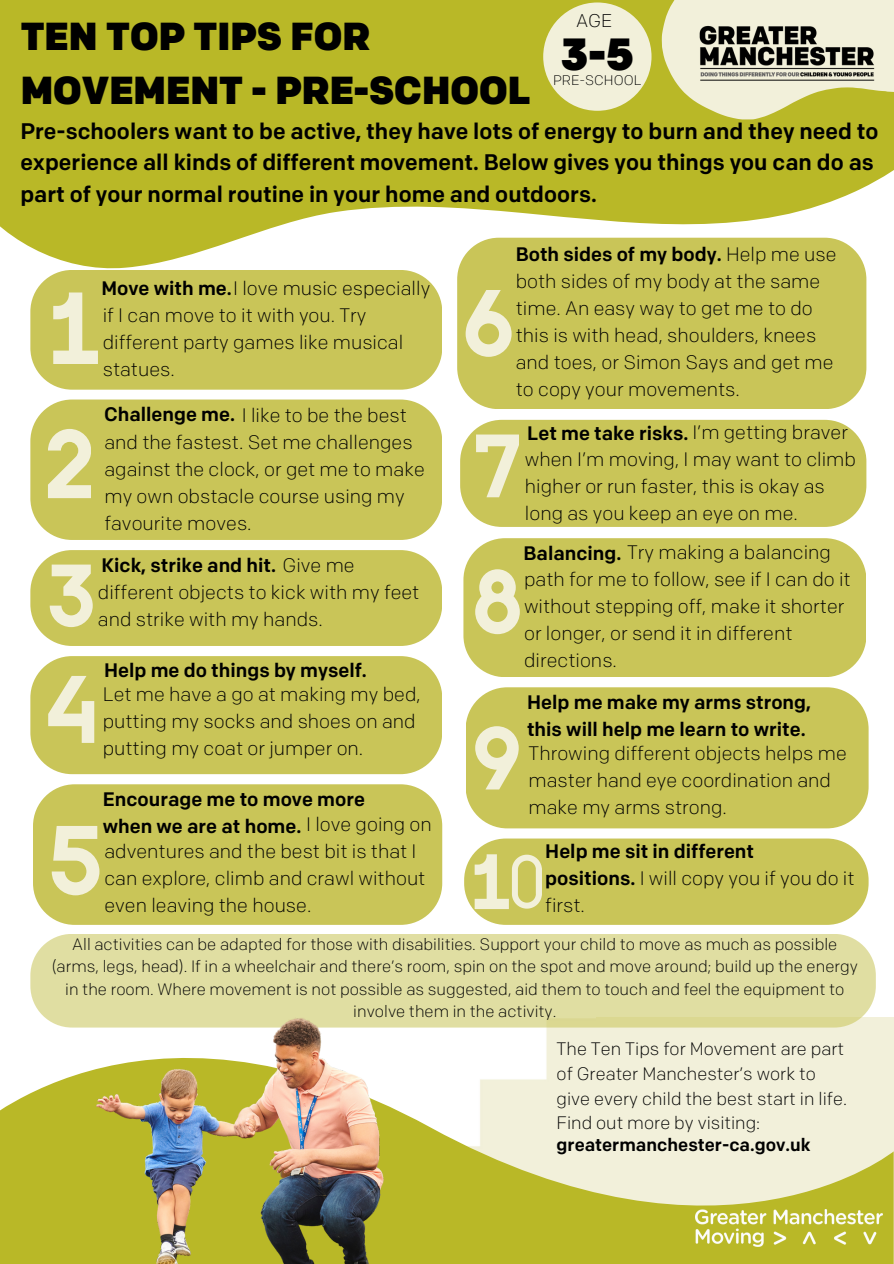
<style>
.page{position:relative;width:894px;height:1264px;background:#fff}
.page>*{position:absolute;margin:0;border:0;box-sizing:border-box;transform-origin:0 0}
.t1{font:900 45px "Colfax";color:#000}
.t2{font:900 39px/54px "Colfax";color:#000}
.t3{font:500 22.5px/31.5px "Colfax";color:#000}
.t4{font:300 19.5px/27px "Colfax";color:#000}
.t5{font:500 19.5px/27px "Colfax";color:#000}
.t6{font:300 18.3px "Colfax";color:#000}
.t7{font:300 18px/24.8px "Colfax";color:#000}
.t8{font:500 18px "Colfax";color:#000}
.t9{font:300 16.5px/22.5px "Colfax";color:#000;text-align:center}
.t10{font:300 13.8px "Colfax";color:#000}
.s1{color:#c9c558}
.s2{font-weight:500}
.s3{font-weight:300}
</style>
<div class="page">
<svg style="left:0;top:0;width:893px;height:273px;background:#c3c246"></svg>
<div style="left:457px;top:238px;width:409px;height:171px;background:#c9c558;border-radius:42px"></div>
<div style="left:30px;top:399px;width:412px;height:141px;background:#c9c558;border-radius:42px"></div>
<div style="left:30px;top:550px;width:412px;height:96px;background:#c9c558;border-radius:42px"></div>
<div style="left:33px;top:784px;width:409px;height:140px;background:#c9c558;border-radius:42px"></div>
<div style="left:460px;top:420px;width:406px;height:107px;background:#c9c558;border-radius:42px"></div>
<div style="left:463px;top:538px;width:403px;height:139px;background:#c9c558;border-radius:42px"></div>
<div style="left:465px;top:687px;width:403px;height:141px;background:#c9c558;border-radius:42px"></div>
<div style="left:464px;top:838px;width:404px;height:86px;background:#c9c558;border-radius:42px"></div>
<svg style="left:661px;top:0;width:232px;height:119px;background:#dfdd9f"></svg>
<img style="left:693px;top:19px;width:188px;height:69px">
<div style="left:30px;top:270px;width:412px;height:119px;background:#c9c558;border-radius:42px"></div>
<svg style="left:53px;top:292px;width:45px;height:72px"></svg>
<svg style="left:48px;top:429px;width:43px;height:69px"></svg>
<svg style="left:50px;top:564px;width:42px;height:63px"></svg>
<svg style="left:52px;top:826px;width:47px;height:69px"></svg>
<svg style="left:465px;top:290px;width:46px;height:66px"></svg>
<svg style="left:476px;top:434px;width:42px;height:63px"></svg>
<svg style="left:475px;top:569px;width:44px;height:65px"></svg>
<svg style="left:475px;top:726px;width:43px;height:63px"></svg>
<svg style="left:474px;top:854px;width:67px;height:55px"></svg>
<div style="left:30px;top:656px;width:412px;height:118px;background:#c9c558;border-radius:42px"></div>
<svg style="left:48px;top:676px;width:46px;height:67px"></svg>
<div style="left:543px;top:2px;width:108px;height:109px;background:#f2f0da;border-radius:50%"></div>
<div style="left:30px;top:933px;width:845px;height:94px;background:#e0dea2;border-radius:42px"></div>
<svg style="left:0;top:966px;width:893px;height:297px;fill:#f2f0da"></svg>
<img style="left:695px;top:1209px;width:186px;height:37px">
<img style="left:4px;top:1007px;width:529px;height:256px">
<p class="t2" style="left:21px;top:13px;width:511px">TEN TOP TIPS FOR<br>MOVEMENT - PRE-SCHOOL</p>
<p class="t6" style="left:576px;top:13px;width:38px">AGE</p>
<p class="t1" style="left:560px;top:36px;width:75px">3-5</p>
<p class="t10" style="left:553px;top:75px;width:90px">PRE-SCHOOL</p>
<p class="t3" style="left:20px;top:117px;width:859px">Pre-schoolers want to be active, they have lots of energy to burn and they need to experience all kinds of different movement. Below gives you things you can do as part of your normal routine in your home and outdoors.</p>
<p class="t5" style="left:101px;top:277px;width:132px">Move with me.</p>
<p class="t4" style="left:103px;top:277px;width:329px;text-indent:93px"><span class="s1">m</span> I love music especially if I can move to it with you. Try different party games like musical statues.</p>
<p class="t4" style="left:104px;top:403px;width:322px"><span class="s2">Challenge me.</span> I like to be the best and the fastest. Set me challenges against the clock, or get me to make my own obstacle course using my favourite moves.</p>
<p class="t4" style="left:98px;top:554px;width:323px"><span class="s2">Kick, strike and hit.</span> Give me different objects to kick with my feet and strike with my hands.</p>
<p class="t5" style="left:104px;top:658px;width:264px">Help me do things by myself.</p>
<p class="t4" style="left:103px;top:682px;width:319px">Let me have a go at making my bed, putting my socks and shoes on and putting my coat or jumper on.</p>
<p class="t5" style="left:103px;top:787px;width:330px">Encourage me to move more<br>when we are at home. <span class="s3">I love going on</span></p>
<p class="t4" style="left:104px;top:839px;width:322px">adventures and the best bit is that I can explore, climb and crawl without even leaving the house.</p>
<p class="t4" style="left:515px;top:242px;width:322px"><span class="s2">Both sides of my body.</span> Help me use both sides of my body at the same time. An easy way to get me to do this is with head, shoulders, knees and toes, or Simon Says and get me to copy your movements.</p>
<p class="t4" style="left:525px;top:420px;width:332px"><span class="s2">Let me take risks.</span> I’m getting braver when I’m moving, I may want to climb higher or run faster, this is okay as long as you keep an eye on me.</p>
<p class="t4" style="left:523px;top:540px;width:328px"><span class="s2">Balancing.</span> Try making a balancing path for me to follow, see if I can do it without stepping off, make it shorter or longer, or send it in different directions.</p>
<p class="t5" style="left:527px;top:690px;width:285px">Help me make my arms strong, this will help me learn to write.</p>
<p class="t4" style="left:528px;top:741px;width:319px">Throwing different objects helps me master hand eye coordination and make my arms strong.</p>
<p class="t5" style="left:545px;top:839px;width:311px;line-height:27.5px">Help me sit in different<br>positions. <span class="s3">I will copy you if you do it</span></p>
<p class="t4" style="left:545px;top:893px;width:41px">first.</p>
<p class="t9" style="left:52px;top:934px;width:807px">All activities can be adapted for those with disabilities. Support your child to move as much as possible (arms, legs, head). If in a wheelchair and there’s room, spin on the spot and move around; build up the energy in the room. Where movement is not possible as suggested, aid them to touch and feel the equipment to involve them in the activity.</p>
<p class="t7" style="left:556px;top:1038px;width:292px">The Ten Tips for Movement are part of Greater Manchester’s work to give every child the best start in life.<br>Find out more by visiting:</p>
<p class="t8" style="left:556px;top:1137px;width:255px">greatermanchester-ca.gov.uk</p>
</div>
